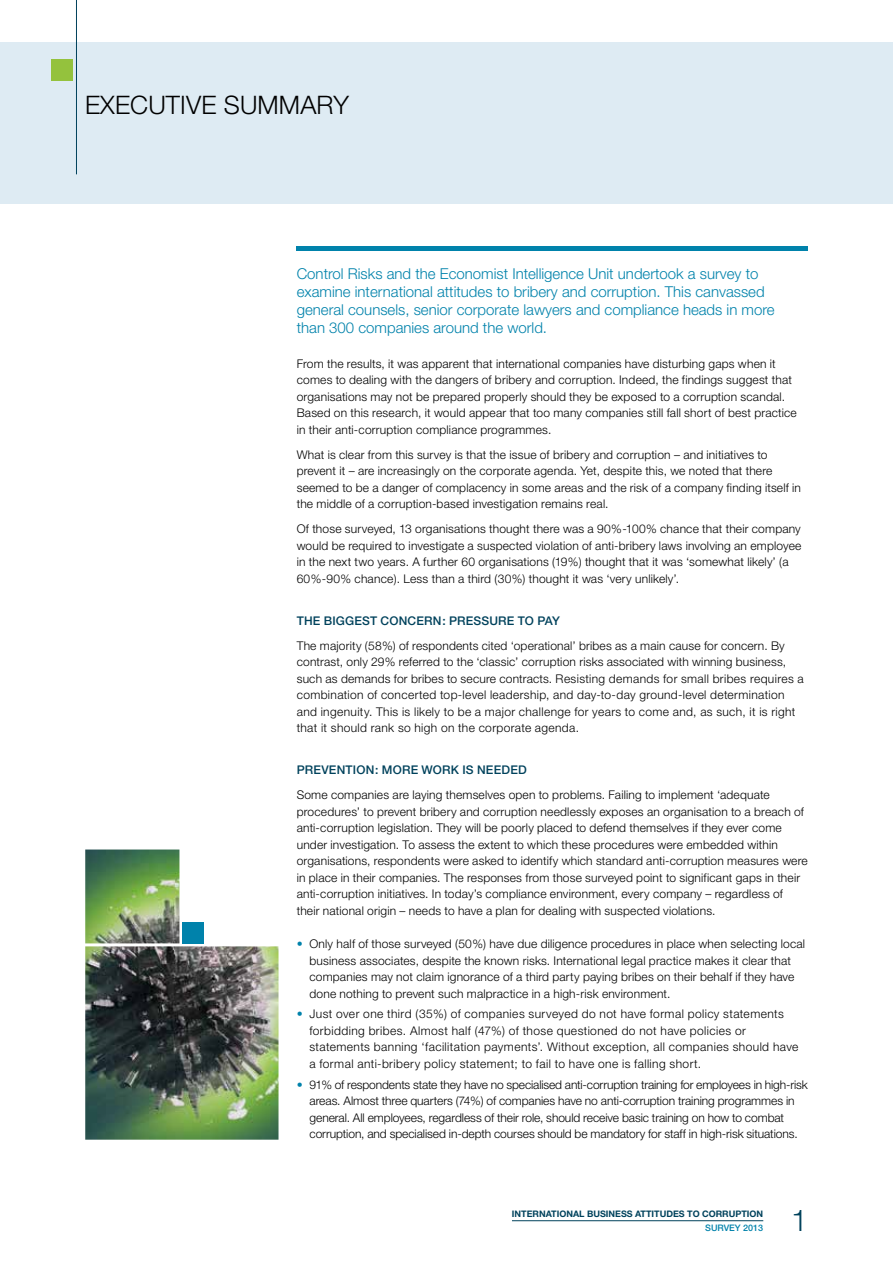
<style>
.page{position:relative;width:893px;height:1263px;background:#fff}
.page>*{position:absolute;margin:0;border:0;box-sizing:border-box;transform-origin:0 0}
.t1{font:300 30px "Helvetica Neue";color:#00425c}
.t2{font:300 25.5px "Helvetica Neue";letter-spacing:.005em;color:#000}
.t3{font:300 15px/18px "Helvetica Neue";color:#0082ab}
.t4{font:300 12px/16.5px "Helvetica Neue";letter-spacing:.015em;color:#000}
.t5{font:300 12px/16.5px "Helvetica Neue";letter-spacing:-.01em;color:#000}
.t6{font:300 12px/16.5px "Helvetica Neue";letter-spacing:.035em;color:#000}
.t7{font:500 12px "Helvetica Neue";letter-spacing:.015em;color:#00425c}
.t8{font:700 9px "Helvetica Neue";color:#00425c}
.t9{font:500 9px "Helvetica Neue";color:#0082ab}
.s1{font-weight:700;color:#0082ab}
</style>
<div class="page">
<div style="left:0;top:43px;width:893px;height:161px;background:#deebf3"></div>
<hr style="left:76px;top:0;width:1px;height:174px;background:#00425c">
<div style="left:51px;top:60px;width:21px;height:21px;background:#94c23d"></div>
<hr style="left:512px;top:1220px;width:251px;height:1px;background:#00425c">
<hr style="left:297px;top:247px;width:511px;height:4px;background:#0082ab">
<img style="left:85px;top:849px;width:193px;height:291px">
<div style="left:182px;top:922px;width:22px;height:22px;background:#0082ab"></div>
<h2 class="t2" style="left:85px;top:89px;width:248px">Executive Su mmary</h2>
<p class="t3" style="left:297px;top:264px;width:479px">Control Risks and the Economist Intelligence Unit undertook a survey to examine international attitudes to bribery and corruption. This canvassed general counsels, senior corporate lawyers and compliance heads in more than 300 companies around the world.</p>
<p class="t4" style="left:297px;top:355px;width:502px">From the results, it was apparent that international companies have disturbing gaps when it comes to dealing with the dangers of bribery and corruption. Indeed, the findings suggest that organisations may not be prepared properly should they be exposed to a corruption scandal.<br>Based on this research, it would appear that too many companies still fall short of best practice in their anti-corruption compliance programmes.</p>
<p class="t4" style="left:297px;top:446px;width:506px">What is clear from this survey is that the issue of bribery and corruption – and initiatives to prevent it – are increasingly on the corporate agenda. Yet, despite this, we noted that there seemed to be a danger of complacency in some areas and the risk of a company finding itself in the middle of a corruption-based investigation remains real.</p>
<p class="t4" style="left:297px;top:520px;width:506px">Of those surveyed, 13 organisations thought there was a 90%-100% chance that their company would be required to investigate a suspected violation of anti-bribery laws involving an employee in the next two years. A further 60 organisations (19%) thought that it was ‘somewhat likely’ (a 60%-90% chance). Less than a third (30%) thought it was ‘very unlikely’.</p>
<p class="t7" style="left:297px;top:613px;width:265px">THE BIGGEST CONCERN: PRESSURE TO PAY</p>
<p class="t4" style="left:297px;top:637px;width:508px">The majority (58%) of respondents cited ‘operational’ bribes as a main cause for concern. By contrast, only 29% referred to the ‘classic’ corruption risks associated with winning business, such as demands for bribes to secure contracts. Resisting demands for small bribes requires a combination of concerted top-level leadership, and day-to-day ground-level determination and ingenuity. This is likely to be a major challenge for years to come and, as such, it is right that it should rank so high on the corporate agenda.</p>
<p class="t7" style="left:297px;top:763px;width:230px">PREVENTION: MORE WORK IS NEEDED</p>
<p class="t4" style="left:297px;top:786px;width:513px">Some companies are laying themselves open to problems. Failing to implement ‘adequate procedures’ to prevent bribery and corruption needlessly exposes an organisation to a breach of anti-corruption legislation. They will be poorly placed to defend themselves if they ever come under investigation. To assess the extent to which these procedures were embedded within organisations, respondents were asked to identify which standard anti-corruption measures were in place in their companies. The responses from those surveyed point to significant gaps in their anti-corruption initiatives. In today’s compliance environment, every company – regardless of their national origin – needs to have a plan for dealing with suspected violations.</p>
<p class="t4" style="left:309px;top:935px;width:497px;text-indent:-13px"><span class="s1">•</span> Only half of those surveyed (50%) have due diligence procedures in place when selecting local business associates, despite the known risks. International legal practice makes it clear that companies may not claim ignorance of a third party paying bribes on their behalf if they have done nothing to prevent such malpractice in a high-risk environment.</p>
<p class="t6" style="left:309px;top:1005px;width:490px;text-indent:-13px"><span class="s1">•</span> Just over one third (35%) of companies surveyed do not have formal policy statements forbidding bribes. Almost half (47%) of those questioned do not have policies or statements banning ‘facilitation payments’. Without exception, all companies should have a formal anti-bribery policy statement; to fail to have one is falling short.</p>
<p class="t5" style="left:309px;top:1076px;width:500px;text-indent:-13px"><span class="s1">•</span> 91% of respondents state they have no specialised anti-corruption training for employees in high-risk areas. Almost three quarters (74%) of companies have no anti-corruption training programmes in general. All employees, regardless of their role, should receive basic training on how to combat corruption, and specialised in-depth courses should be mandatory for staff in high-risk situations.</p>
<p class="t8" style="left:512px;top:1208px;width:253px">INTERNATIONAL BUSINESS ATTITUDES TO CORRUPTION</p>
<p class="t9" style="left:705px;top:1223px;width:60px">SURVEY 2013</p>
<h1 class="t1" style="left:791px;top:1202px;width:18px">1</h1>
</div>
